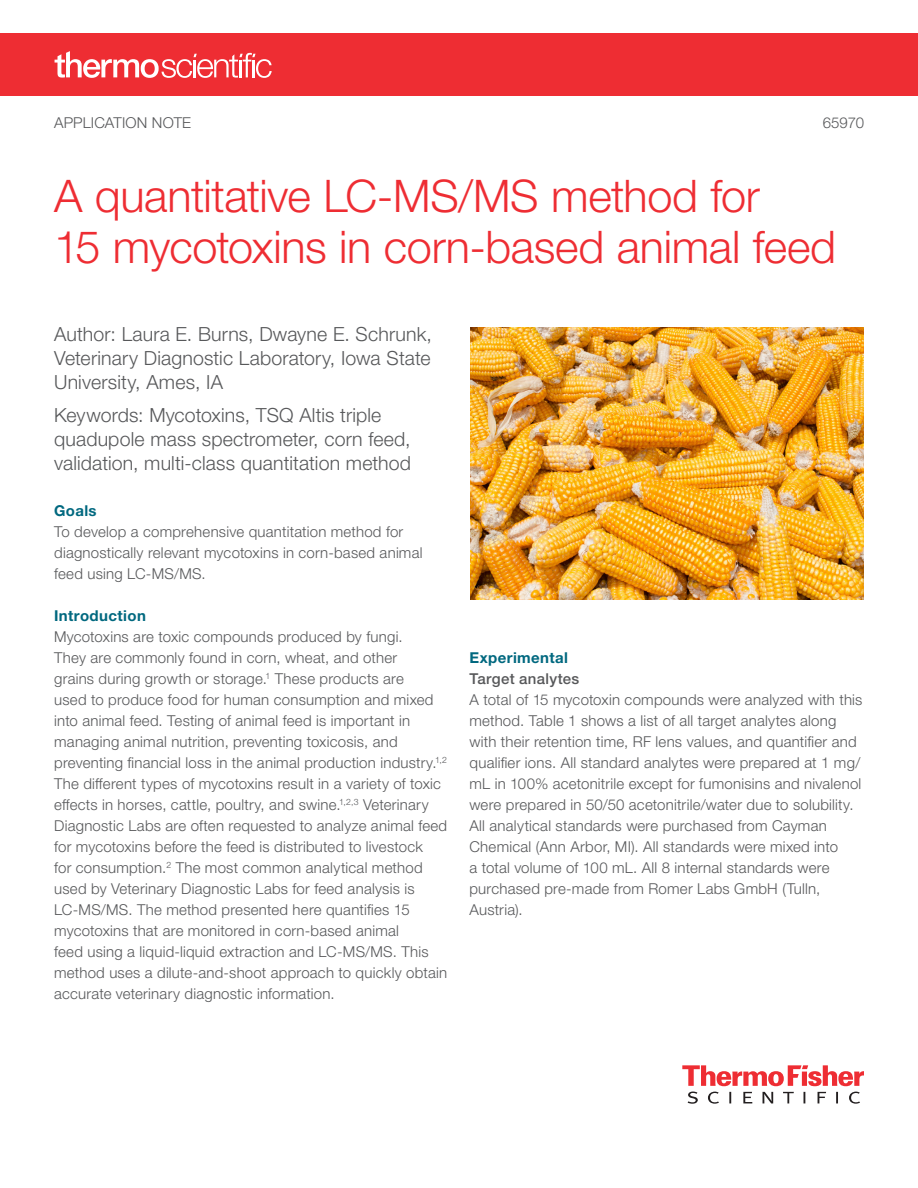
<style>
.page{position:relative;width:918px;height:1188px;background:#fff}
.page>*{position:absolute;margin:0;border:0;box-sizing:border-box;transform-origin:0 0}
.t1{font:300 45px/51px "Helvetica Neue LTW1 G";letter-spacing:-.01em;color:#ee2d33}
.t2{font:300 19.5px/24px "Helvetica Neue LTW1 G";letter-spacing:.01em;color:#57585a;text-align:justify}
.t3{font:300 15px/21px "Helvetica Neue LTW1 G";letter-spacing:.015em;color:#57585a}
.t4{font:700 15px "Helvetica Neue LTW1 G";letter-spacing:.025em;color:#00687f}
.t5{font:500 15px "Helvetica Neue LTW1 G";letter-spacing:.02em;color:#57585a}
</style>
<div class="page">
<svg style="left:682px;top:1065px;width:182px;height:21px"></svg>
<svg style="left:688px;top:1092px;width:172px;height:12px"></svg>
<div style="left:0;top:33px;width:918px;height:63px;background:#ee2d33"></div>
<svg style="left:55px;top:51px;width:217px;height:27px"></svg>
<img style="left:470px;top:327px;width:394px;height:273px">
<p class="t3" style="left:54px;top:112px;width:139px">APPLICATION NOTE</p>
<p class="t3" style="left:823px;top:112px;width:43px">65970</p>
<h1 class="t1" style="left:54px;top:170px;width:784px">A quantitative LC-MS/MS method for<br>15 mycotoxins in corn-based animal feed</h1>
<h2 class="t2" style="left:54px;top:322px;width:379px">Author: Laura E. Burns, Dwayne E. Schrunk, Veterinary Diagnostic Laboratory, Iowa State University, Ames, IA</h2>
<h2 class="t2" style="left:54px;top:403px;width:358px;text-align:left">Keywords: Mycotoxins, TSQ Altis triple quadupole mass spectrometer, corn feed, validation, multi-class quantitation method</h2>
<p class="t4" style="left:54px;top:501px;width:44px">Goals</p>
<p class="t3" style="left:54px;top:521px;width:370px">To develop a comprehensive quantitation method for diagnostically relevant mycotoxins in corn-based animal feed using LC-MS/MS.</p>
<p class="t4" style="left:54px;top:606px;width:93px">Introduction</p>
<p class="t3" style="left:54px;top:626px;width:395px">Mycotoxins are toxic compounds produced by fungi.<br>They are commonly found in corn, wheat, and other<br>grains during growth or storage.<sup>1</sup> These products are<br>used to produce food for human consumption and mixed into animal feed. Testing of animal feed is important in managing animal nutrition, preventing toxicosis, and preventing financial loss in the animal production industry.<sup>1,2<br></sup>The different types of mycotoxins result in a variety of toxic effects in horses, cattle, poultry, and swine.<sup>1,2,3</sup> Veterinary Diagnostic Labs are often requested to analyze animal feed for mycotoxins before the feed is distributed to livestock<br>for consumption.<sup>2</sup> The most common analytical method used by Veterinary Diagnostic Labs for feed analysis is LC-MS/MS. The method presented here quantifies 15 mycotoxins that are monitored in corn-based animal<br>feed using a liquid-liquid extraction and LC-MS/MS. This method uses a dilute-and-shoot approach to quickly obtain accurate veterinary diagnostic information.</p>
<p class="t4" style="left:469px;top:648px;width:100px">Experimental</p>
<p class="t5" style="left:469px;top:670px;width:111px">Target analytes</p>
<p class="t3" style="left:469px;top:689px;width:395px">A total of 15 mycotoxin compounds were analyzed with this method. Table 1 shows a list of all target analytes along with their retention time, RF lens values, and quantifier and qualifier ions. All standard analytes were prepared at 1 mg/ mL in 100% acetonitrile except for fumonisins and nivalenol were prepared in 50/50 acetonitrile/water due to solubility.<br>All analytical standards were purchased from Cayman Chemical (Ann Arbor, MI). All standards were mixed into<br>a total volume of 100 mL. All 8 internal standards were purchased pre-made from Romer Labs GmbH (Tulln, Austria).</p>
</div>
